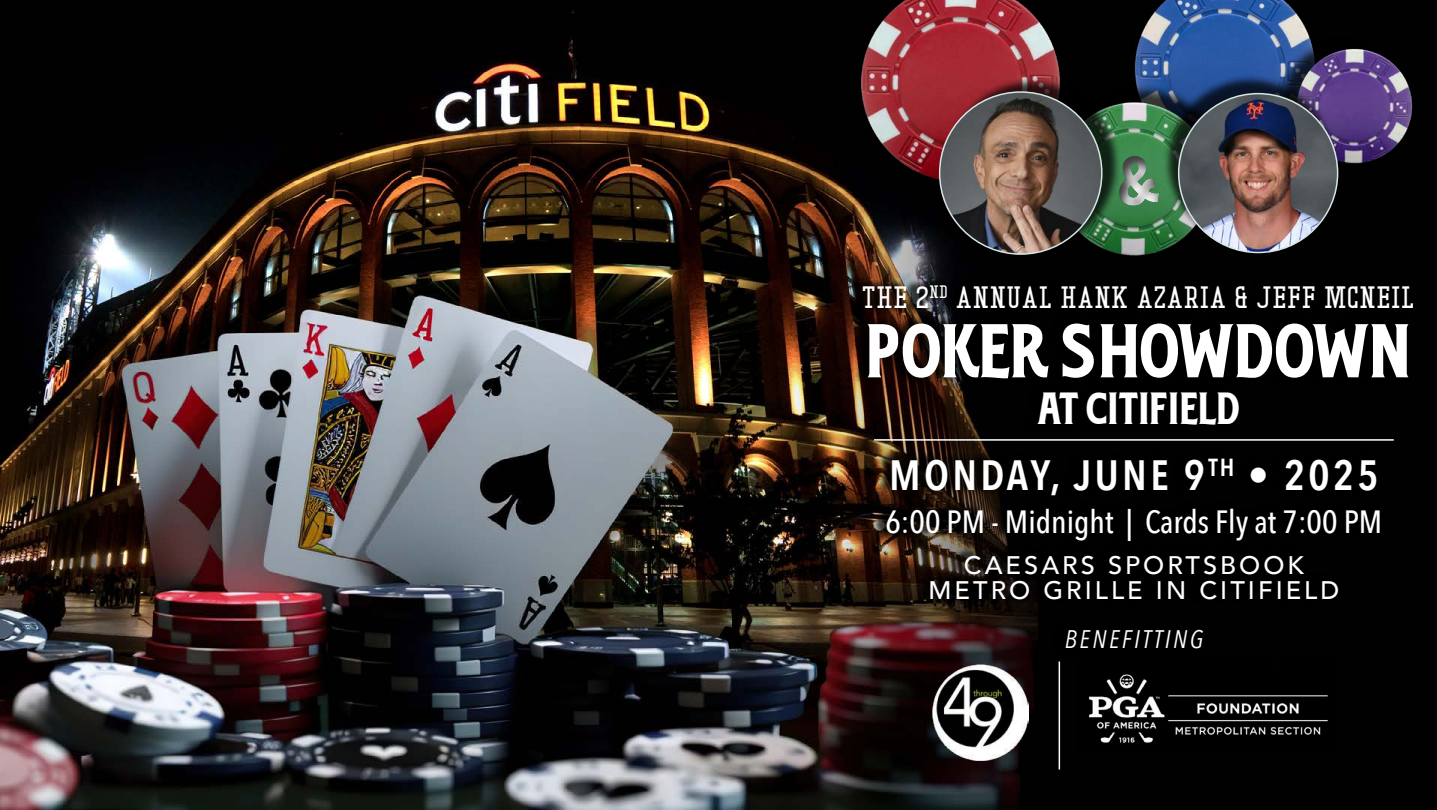
<style>
.page{position:relative;width:1437px;height:810px;background:#fff}
.page>*{position:absolute;margin:0;border:0;box-sizing:border-box;transform-origin:0 0}
.t1{font:75.9px "Midgrow Demo";letter-spacing:-.03em;color:#fff}
.t2{font:69.3px "Midgrow Demo";color:#fff}
.t3{font:44.85px "Midgrow Demo";letter-spacing:-.02em;color:#fff}
.t4{font:600 42.3px "Avenir Next Condensed";letter-spacing:.08em;color:#fff}
.t5{font:500 32.1px "Avenir Next Condensed";color:#fff}
.t6{font:31.5px "JQK As Wild";color:#fff}
.t7{font:500 25.35px/25.5px "Avenir";letter-spacing:.12em;color:#fff;text-align:center}
.t8{font:italic 25.35px "Avenir Next Condensed";letter-spacing:.1em;color:#fff}
</style>
<div class="page">
<img style="left:0;top:0;width:1436px;height:810px">
<div style="left:848px;top:277px;width:566px;height:155px;background:#000"></div>
<div style="left:872px;top:450px;width:508px;height:204px;background:#000;opacity:.75"></div>
<img style="left:816px;top:0;width:278px;height:227px">
<img style="left:1094px;top:0;width:259px;height:199px">
<img style="left:1023px;top:69px;width:218px;height:208px">
<div style="left:942px;top:76px;width:179px;height:179px;background:#000;opacity:.75"></div>
<img style="left:939px;top:92px;width:162px;height:162px;border-radius:81px">
<img style="left:1271px;top:24px;width:165px;height:165px">
<div style="left:1162px;top:74px;width:176px;height:175px;background:#000;opacity:.75"></div>
<img style="left:1178px;top:94px;width:159px;height:159px;border-radius:79px">
<div style="left:1104px;top:142px;width:114px;height:68px;background:#000;opacity:.75"></div>
<hr style="left:874px;top:439px;width:519px;height:2px;background:#fff">
<hr style="left:1058px;top:661px;width:2px;height:108px;background:#fff">
<img style="left:932px;top:664px;width:96px;height:97px">
<img style="left:1077px;top:659px;width:258px;height:95px">
<h2 class="t2" style="left:1117px;top:141px;width:46px">&amp;</h2>
<p class="t6" style="left:861px;top:282px;width:554px">THE 2<sup>ND</sup> ANNUAL HANK AZARIA &amp; JEFF MCNEIL</p>
<h1 class="t1" style="left:865px;top:307px;width:547px">POKER SHOWDOWN</h1>
<h3 class="t3" style="left:1036px;top:382px;width:206px">AT CITIFIELD</h3>
<h3 class="t4" style="left:889px;top:438px;width:491px">MONDAY, JUNE 9<sup>TH</sup> • 2025</h3>
<p class="t5" style="left:885px;top:502px;width:498px">6:00 PM - Midnight | Cards Fly at 7:00 PM</p>
<p class="t7" style="left:928px;top:551px;width:412px">CAESARS SPORTSBOOK<br>METRO GRILLE IN CITIFIELD</p>
<p class="t8" style="left:1064px;top:624px;width:140px">BENEFITTING</p>
</div>
